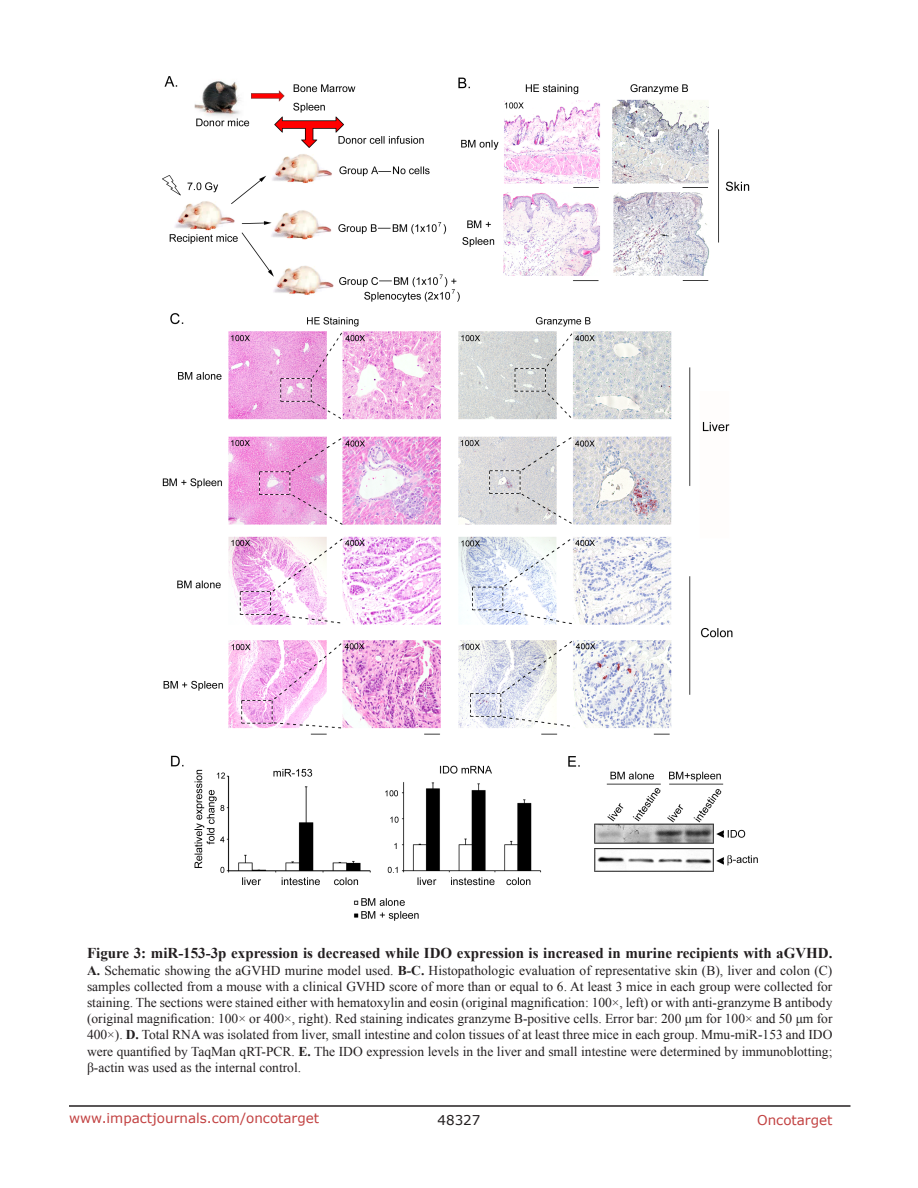
<style>
.page{position:relative;width:918px;height:1188px;background:#fff}
.page>*{position:absolute;margin:0;border:0;box-sizing:border-box;transform-origin:0 0}
.figuretext{font:700 15px "Times New Roman";color:#231f20}
.figuretext-2{font:13.5px/16.2px "Times New Roman";color:#231f20;text-align:justify}
.t1{font:13.5px "Verdana";color:#c24141}
.t2{font:13.5px "Verdana";color:#231f20}
.s1{font-weight:700}
</style>
<div class="page">
<hr style="left:69px;top:1105px;width:781px;height:2px;background:#231f20">
<img style="left:162px;top:76px;width:596px;height:845px">
<p class="figuretext" style="left:87px;top:943px;width:747px">Figure 3: miR-153-3p expression is decreased while IDO expression is increased in murine recipients with aGVHD.</p>
<p class="figuretext-2" style="left:87px;top:962px;width:747px"><span class="s1">A.</span> Schematic showing the aGVHD murine model used. <span class="s1">B-C.</span> Histopathologic evaluation of representative skin (B), liver and colon (C) samples collected from a mouse with a clinical GVHD score of more than or equal to 6. At least 3 mice in each group were collected for staining. The sections were stained either with hematoxylin and eosin (original magnification: 100×, left) or with anti-granzyme B antibody (original magnification: 100× or 400×, right). Red staining indicates granzyme B-positive cells. Error bar: 200 μm for 100× and 50 μm for 400×). <span class="s1">D.</span> Total RNA was isolated from liver, small intestine and colon tissues of at least three mice in each group. Mmu-miR-153 and IDO were quantified by TaqMan qRT-PCR. <span class="s1">E.</span> The IDO expression levels in the liver and small intestine were determined by immunoblotting; β-actin was used as the internal control.</p>
<p class="t1" style="left:69px;top:1109px;width:252px">www.impactjournals.com/oncotarget</p>
<p class="t2" style="left:438px;top:1111px;width:44px">48327</p>
<p class="t1" style="left:757px;top:1111px;width:77px">Oncotarget</p>
</div>
